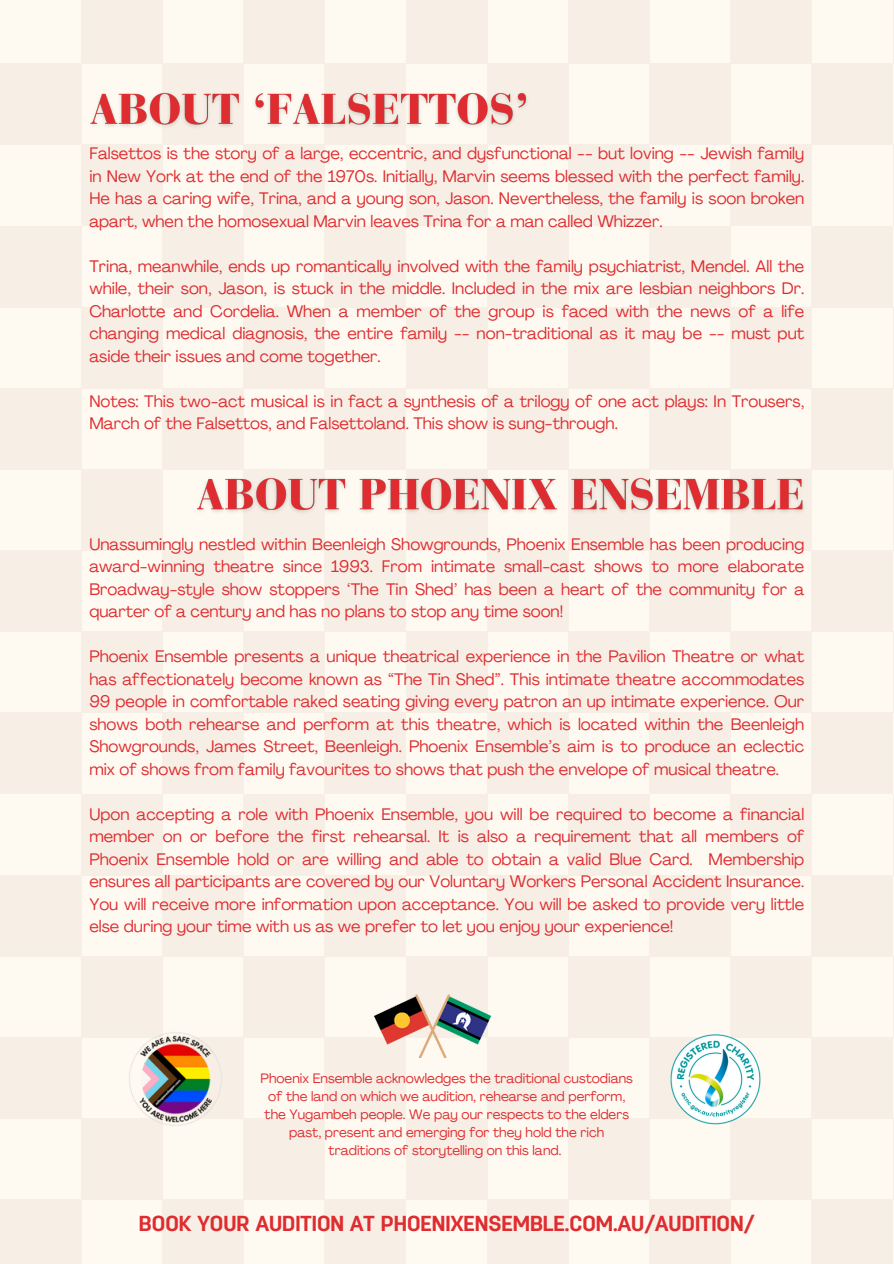
<style>
.page{position:relative;width:894px;height:1264px;background:#fff}
.page>*{position:absolute;margin:0;border:0;box-sizing:border-box;transform-origin:0 0}
.t1{font:700 21.75px "Antartida";color:#df2c30}
.t2{font:16.5px/22.5px "Agrandir";color:#df2c30;text-align:justify}
.t3{font:13.5px/18px "Agrandir";color:#df2c30;text-align:center}
</style>
<div class="page">
<div style="left:0;top:0;width:893px;height:1263px;background:#fffaf1"></div>
<div style="left:568px;top:0;width:81px;height:64px;background:#f7efe5"></div>
<div style="left:568px;top:145px;width:81px;height:81px;background:#f7efe5"></div>
<div style="left:568px;top:307px;width:81px;height:81px;background:#f7efe5"></div>
<div style="left:568px;top:469px;width:81px;height:81px;background:#f7efe5"></div>
<div style="left:487px;top:64px;width:81px;height:81px;background:#f7efe5"></div>
<div style="left:487px;top:226px;width:81px;height:81px;background:#f7efe5"></div>
<div style="left:487px;top:388px;width:81px;height:81px;background:#f7efe5"></div>
<div style="left:487px;top:550px;width:81px;height:81px;background:#f7efe5"></div>
<div style="left:406px;top:0;width:81px;height:64px;background:#f7efe5"></div>
<div style="left:406px;top:145px;width:81px;height:81px;background:#f7efe5"></div>
<div style="left:406px;top:307px;width:81px;height:81px;background:#f7efe5"></div>
<div style="left:406px;top:469px;width:81px;height:81px;background:#f7efe5"></div>
<div style="left:324px;top:64px;width:82px;height:81px;background:#f7efe5"></div>
<div style="left:324px;top:226px;width:82px;height:81px;background:#f7efe5"></div>
<div style="left:324px;top:388px;width:82px;height:81px;background:#f7efe5"></div>
<div style="left:324px;top:550px;width:82px;height:81px;background:#f7efe5"></div>
<div style="left:243px;top:0;width:81px;height:64px;background:#f7efe5"></div>
<div style="left:243px;top:145px;width:81px;height:81px;background:#f7efe5"></div>
<div style="left:243px;top:307px;width:81px;height:81px;background:#f7efe5"></div>
<div style="left:243px;top:469px;width:81px;height:81px;background:#f7efe5"></div>
<div style="left:162px;top:64px;width:81px;height:81px;background:#f7efe5"></div>
<div style="left:162px;top:226px;width:81px;height:81px;background:#f7efe5"></div>
<div style="left:162px;top:388px;width:81px;height:81px;background:#f7efe5"></div>
<div style="left:162px;top:550px;width:81px;height:81px;background:#f7efe5"></div>
<div style="left:81px;top:0;width:81px;height:64px;background:#f7efe5"></div>
<div style="left:81px;top:145px;width:81px;height:81px;background:#f7efe5"></div>
<div style="left:81px;top:307px;width:81px;height:81px;background:#f7efe5"></div>
<div style="left:81px;top:469px;width:81px;height:81px;background:#f7efe5"></div>
<div style="left:0;top:64px;width:81px;height:81px;background:#f7efe5"></div>
<div style="left:0;top:226px;width:81px;height:81px;background:#f7efe5"></div>
<div style="left:0;top:388px;width:81px;height:81px;background:#f7efe5"></div>
<div style="left:0;top:550px;width:81px;height:81px;background:#f7efe5"></div>
<hr style="left:892px;top:0;width:1px;height:64px;background:#581f03">
<hr style="left:892px;top:145px;width:1px;height:81px;background:#581f03">
<hr style="left:892px;top:307px;width:1px;height:81px;background:#581f03">
<hr style="left:892px;top:469px;width:1px;height:81px;background:#581f03">
<div style="left:811px;top:64px;width:81px;height:81px;background:#f7efe5"></div>
<div style="left:811px;top:226px;width:81px;height:81px;background:#f7efe5"></div>
<div style="left:811px;top:388px;width:81px;height:81px;background:#f7efe5"></div>
<div style="left:811px;top:550px;width:81px;height:81px;background:#f7efe5"></div>
<div style="left:730px;top:0;width:81px;height:64px;background:#f7efe5"></div>
<div style="left:730px;top:145px;width:81px;height:81px;background:#f7efe5"></div>
<div style="left:730px;top:307px;width:81px;height:81px;background:#f7efe5"></div>
<div style="left:730px;top:469px;width:81px;height:81px;background:#f7efe5"></div>
<div style="left:649px;top:64px;width:81px;height:81px;background:#f7efe5"></div>
<div style="left:649px;top:226px;width:81px;height:81px;background:#f7efe5"></div>
<div style="left:649px;top:388px;width:81px;height:81px;background:#f7efe5"></div>
<div style="left:649px;top:550px;width:81px;height:81px;background:#f7efe5"></div>
<div style="left:568px;top:631px;width:81px;height:82px;background:#f7efe5"></div>
<div style="left:568px;top:794px;width:81px;height:81px;background:#f7efe5"></div>
<div style="left:568px;top:956px;width:81px;height:81px;background:#f7efe5"></div>
<div style="left:568px;top:1118px;width:81px;height:81px;background:#f7efe5"></div>
<div style="left:487px;top:713px;width:81px;height:81px;background:#f7efe5"></div>
<div style="left:487px;top:875px;width:81px;height:81px;background:#f7efe5"></div>
<div style="left:487px;top:1037px;width:81px;height:81px;background:#f7efe5"></div>
<div style="left:487px;top:1199px;width:81px;height:64px;background:#f7efe5"></div>
<div style="left:406px;top:631px;width:81px;height:82px;background:#f7efe5"></div>
<div style="left:406px;top:794px;width:81px;height:81px;background:#f7efe5"></div>
<div style="left:406px;top:956px;width:81px;height:81px;background:#f7efe5"></div>
<div style="left:406px;top:1118px;width:81px;height:81px;background:#f7efe5"></div>
<div style="left:324px;top:713px;width:82px;height:81px;background:#f7efe5"></div>
<div style="left:324px;top:875px;width:82px;height:81px;background:#f7efe5"></div>
<div style="left:324px;top:1037px;width:82px;height:81px;background:#f7efe5"></div>
<div style="left:324px;top:1199px;width:82px;height:64px;background:#f7efe5"></div>
<div style="left:243px;top:631px;width:81px;height:82px;background:#f7efe5"></div>
<div style="left:243px;top:794px;width:81px;height:81px;background:#f7efe5"></div>
<div style="left:243px;top:956px;width:81px;height:81px;background:#f7efe5"></div>
<div style="left:243px;top:1118px;width:81px;height:81px;background:#f7efe5"></div>
<div style="left:162px;top:713px;width:81px;height:81px;background:#f7efe5"></div>
<div style="left:162px;top:875px;width:81px;height:81px;background:#f7efe5"></div>
<div style="left:162px;top:1037px;width:81px;height:81px;background:#f7efe5"></div>
<div style="left:162px;top:1199px;width:81px;height:64px;background:#f7efe5"></div>
<div style="left:81px;top:631px;width:81px;height:82px;background:#f7efe5"></div>
<div style="left:81px;top:794px;width:81px;height:81px;background:#f7efe5"></div>
<div style="left:81px;top:956px;width:81px;height:81px;background:#f7efe5"></div>
<div style="left:81px;top:1118px;width:81px;height:81px;background:#f7efe5"></div>
<div style="left:0;top:713px;width:81px;height:81px;background:#f7efe5"></div>
<div style="left:0;top:875px;width:81px;height:81px;background:#f7efe5"></div>
<div style="left:0;top:1037px;width:81px;height:81px;background:#f7efe5"></div>
<div style="left:0;top:1199px;width:81px;height:64px;background:#f7efe5"></div>
<hr style="left:892px;top:631px;width:1px;height:82px;background:#581f03">
<hr style="left:892px;top:794px;width:1px;height:81px;background:#581f03">
<hr style="left:892px;top:956px;width:1px;height:81px;background:#581f03">
<hr style="left:892px;top:1118px;width:1px;height:81px;background:#581f03">
<div style="left:811px;top:713px;width:81px;height:81px;background:#f7efe5"></div>
<div style="left:811px;top:875px;width:81px;height:81px;background:#f7efe5"></div>
<div style="left:811px;top:1037px;width:81px;height:81px;background:#f7efe5"></div>
<div style="left:811px;top:1199px;width:81px;height:64px;background:#f7efe5"></div>
<div style="left:730px;top:631px;width:81px;height:82px;background:#f7efe5"></div>
<div style="left:730px;top:794px;width:81px;height:81px;background:#f7efe5"></div>
<div style="left:730px;top:956px;width:81px;height:81px;background:#f7efe5"></div>
<div style="left:730px;top:1118px;width:81px;height:81px;background:#f7efe5"></div>
<div style="left:649px;top:713px;width:81px;height:81px;background:#f7efe5"></div>
<div style="left:649px;top:875px;width:81px;height:81px;background:#f7efe5"></div>
<div style="left:649px;top:1037px;width:81px;height:81px;background:#f7efe5"></div>
<div style="left:649px;top:1199px;width:81px;height:64px;background:#f7efe5"></div>
<img style="left:670px;top:1034px;width:90px;height:90px">
<img style="left:128px;top:1031px;width:94px;height:95px">
<img style="left:375px;top:994px;width:116px;height:63px">
<img style="left:196px;top:473px;width:608px;height:48px">
<img style="left:90px;top:87px;width:437px;height:48px">
<p class="t2" style="left:89px;top:144px;width:716px">Falsettos is the story of a large, eccentric, and dysfunctional -- but loving -- Jewish family in New York at the end of the 1970s. Initially, Marvin seems blessed with the perfect family.<br>He has a caring wife, Trina, and a young son, Jason. Nevertheless, the family is soon broken apart, when the homosexual Marvin leaves Trina for a man called Whizzer.</p>
<p class="t2" style="left:89px;top:256px;width:716px">Trina, meanwhile, ends up romantically involved with the family psychiatrist, Mendel. All the while, their son, Jason, is stuck in the middle. Included in the mix are lesbian neighbors Dr.<br>Charlotte and Cordelia. When a member of the group is faced with the news of a life changing medical diagnosis, the entire family -- non-traditional as it may be -- must put aside their issues and come together.</p>
<p class="t2" style="left:89px;top:391px;width:716px">Notes: This two-act musical is in fact a synthesis of a trilogy of one act plays: In Trousers,<br>March of the Falsettos, and Falsettoland. This show is sung-through.</p>
<p class="t2" style="left:89px;top:534px;width:716px">Unassumingly nestled within Beenleigh Showgrounds, Phoenix Ensemble has been producing award-winning theatre since 1993. From intimate small-cast shows to more elaborate Broadway-style show stoppers ‘The Tin Shed’ has been a heart of the community for a quarter of a century and has no plans to stop any time soon!</p>
<h3 class="t2" style="left:89px;top:646px;width:716px">Phoenix Ensemble presents a unique theatrical experience in the Pavilion Theatre or what has affectionately become known as “The Tin Shed”. This intimate theatre accommodates 99 people in comfortable raked seating giving every patron an up intimate experience. Our shows both rehearse and perform at this theatre, which is located within the Beenleigh Showgrounds, James Street, Beenleigh. Phoenix Ensemble’s aim is to produce an eclectic mix of shows from family favourites to shows that push the envelope of musical theatre.</h3>
<h3 class="t2" style="left:89px;top:804px;width:716px">Upon accepting a role with Phoenix Ensemble, you will be required to become a financial member on or before the first rehearsal. It is also a requirement that all members of Phoenix Ensemble hold or are willing and able to obtain a valid Blue Card. Membership ensures all participants are covered by our Voluntary Workers Personal Accident Insurance.<br>You will receive more information upon acceptance. You will be asked to provide very little else during your time with us as we prefer to let you enjoy your experience!</h3>
<p class="t3" style="left:260px;top:1070px;width:374px">Phoenix Ensemble acknowledges the traditional custodians of the land on which we audition, rehearse and perform, the Yugambeh people. We pay our respects to the elders past, present and emerging for they hold the rich traditions of storytelling on this land.</p>
<h3 class="t1" style="left:139px;top:1214px;width:617px">BOOK YOUR AUDITION AT PHOENIXENSEMBLE.COM.AU/AUDITION/</h3>
</div>
